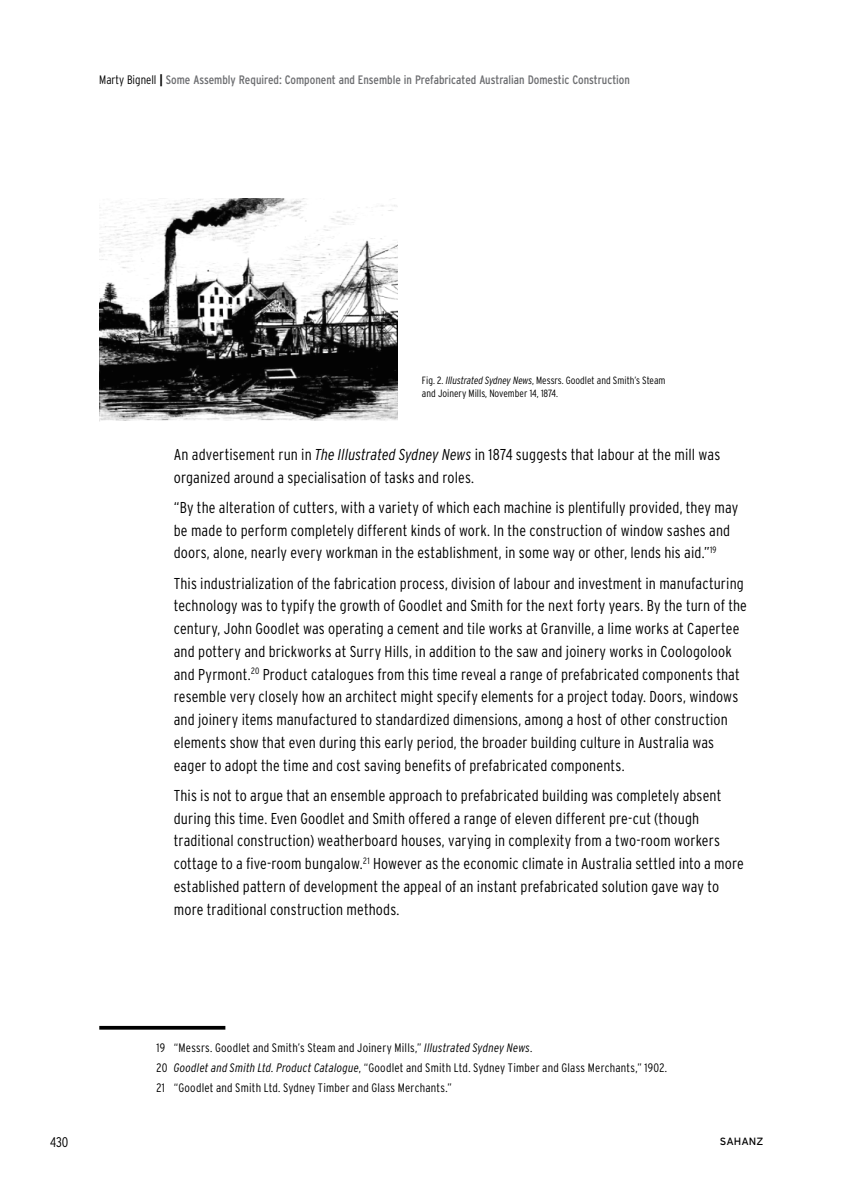
<style>
.page{position:relative;width:844px;height:1191px;background:#fff}
.page>*{position:absolute;margin:0;border:0;box-sizing:border-box;transform-origin:0 0}
.t1{font:300 condensed 15.75px/22.8px "Interstate";letter-spacing:.01em;color:#000}
.t2{font:300 condensed 14px "Interstate";color:#000}
.t3{font:300 condensed 12.25px/19.6px "Interstate";letter-spacing:.015em;color:#000}
.t4{font:condensed 12.25px "Interstate";color:#6d6e71}
.t5{font:300 condensed 10.5px/12.6px "Interstate";color:#000}
.t6{font:10.5px "Interstate";color:#000}
.s1{font-weight:300;color:#000}
.s2{font-weight:700;font-stretch:normal;color:#000}
.s3{font-style:italic}
</style>
<div class="page">
<hr style="left:99px;top:1026px;width:126px;height:3px;background:#000">
<img style="left:99px;top:198px;width:298px;height:224px">
<p class="t4" style="left:99px;top:73px;width:532px"><span class="s1">N me</span> <span class="s2">|</span> Thema<span class="s2">|</span> Some Assembly Required: Component and Ensemble in Prefabricated Australian Domestic Construction</p>
<p class="t3" style="left:99px;top:70px;width:59px">Marty Bignell</p>
<p class="t5" style="left:422px;top:374px;width:245px">Fig. 2. <span class="s3">Illustrated Sydney News</span>, Messrs. Goodlet and Smith’s Steam and Joinery Mills, November 14, 1874.</p>
<p class="t1" style="left:174px;top:443px;width:548px">An advertisement run in <span class="s3">The Illustrated Sydney News</span> in 1874 suggests that labour at the mill was organized around a specialisation of tasks and roles.</p>
<p class="t1" style="left:174px;top:496px;width:566px">“By the alteration of cutters, with a variety of which each machine is plentifully provided, they may be made to perform completely different kinds of work. In the construction of window sashes and doors, alone, nearly every workman in the establishment, in some way or other, lends his aid.”<sup>19</sup></p>
<p class="t1" style="left:174px;top:571px;width:574px">This industrialization of the fabrication process, division of labour and investment in manufacturing technology was to typify the growth of Goodlet and Smith for the next forty years. By the turn of the century, John Goodlet was operating a cement and tile works at Granville, a lime works at Capertee and pottery and brickworks at Surry Hills, in addition to the saw and joinery works in Coologolook and Pyrmont.<sup>20</sup> Product catalogues from this time reveal a range of prefabricated components that resemble very closely how an architect might specify elements for a project today. Doors, windows and joinery items manufactured to standardized dimensions, among a host of other construction elements show that even during this early period, the broader building culture in Australia was eager to adopt the time and cost saving benefits of prefabricated components.</p>
<p class="t1" style="left:174px;top:783px;width:571px">This is not to argue that an ensemble approach to prefabricated building was completely absent during this time. Even Goodlet and Smith offered a range of eleven different pre-cut (though traditional construction) weatherboard houses, varying in complexity from a two-room workers cottage to a five-room bungalow.<sup>21</sup> However as the economic climate in Australia settled into a more established pattern of development the appeal of an instant prefabricated solution gave way to more traditional construction methods.</p>
<p class="t3" style="left:156px;top:1038px;width:512px">19 “Messrs. Goodlet and Smith’s Steam and Joinery Mills,” <span class="s3">Illustrated Sydney News</span>.<br>20 <span class="s3">Goodlet and Smith Ltd. Product Catalogue</span>, “Goodlet and Smith Ltd. Sydney Timber and Glass Merchants,” 1902.<br>21 “Goodlet and Smith Ltd. Sydney Timber and Glass Merchants.”</p>
<p class="t2" style="left:50px;top:1134px;width:20px">430</p>
<p class="t6" style="left:719px;top:1135px;width:45px">SAHANZ</p>
</div>
